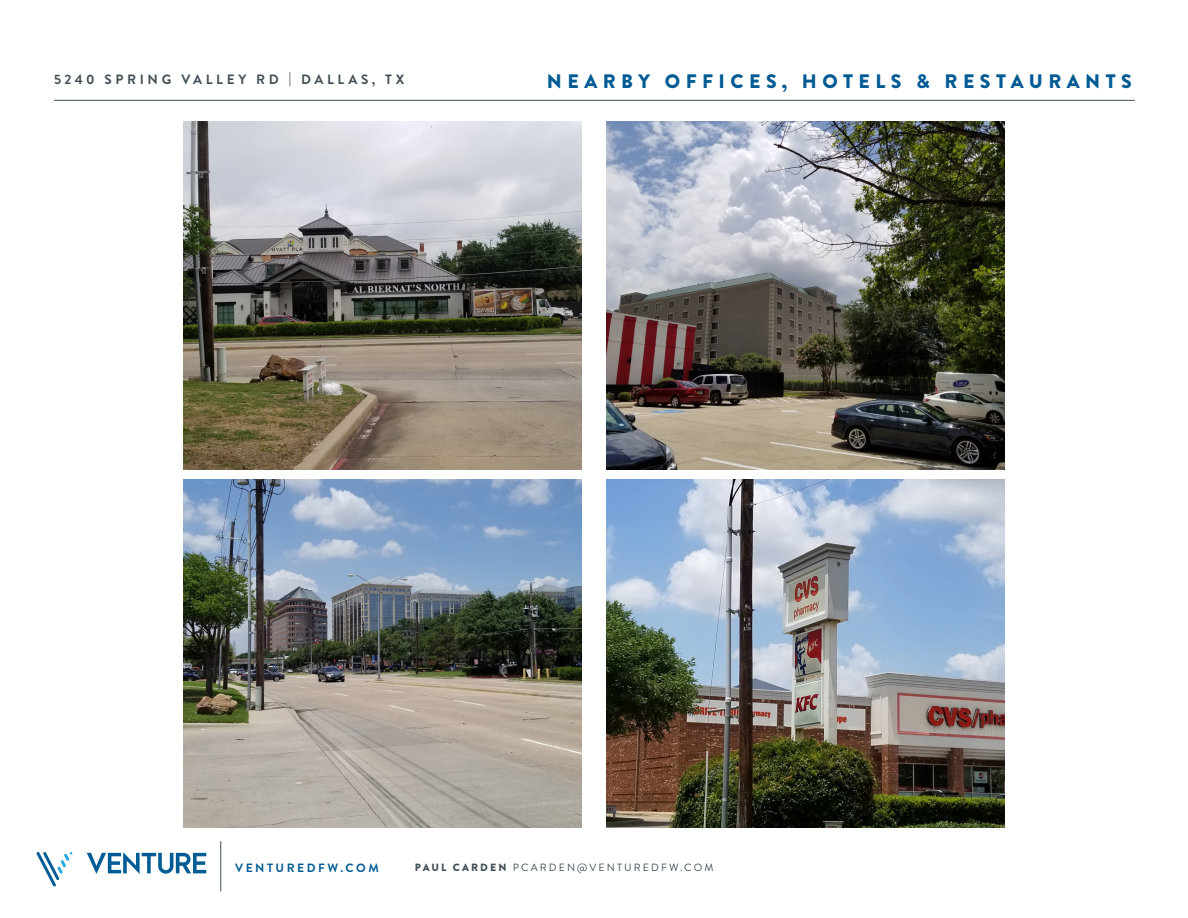
<style>
.page{position:relative;width:1188px;height:918px;background:#fff}
.page>*{position:absolute;margin:0;border:0;box-sizing:border-box;transform-origin:0 0}
.t1{font:900 19.5px "Brandon Grotesque";letter-spacing:.28em;color:#005b94}
.t2{font:700 13.5px "Brandon Grotesque";letter-spacing:.27em;color:#404e57}
.t3{font:700 12px "Brandon Grotesque";letter-spacing:.21em;color:#005b94}
.t4{font:10.5px "Brandon Grotesque";letter-spacing:.2em;color:#404e57}
.s1{font-weight:900}
</style>
<div class="page">
<hr style="left:220px;top:841px;width:1px;height:50px;background:#404e57">
<svg style="left:37px;top:852px;width:36px;height:34px"></svg>
<svg style="left:87px;top:852px;width:119px;height:22px"></svg>
<hr style="left:54px;top:100px;width:1081px;height:1px;background:#404e57">
<img style="left:184px;top:122px;width:397px;height:347px">
<img style="left:607px;top:122px;width:397px;height:347px">
<img style="left:184px;top:480px;width:397px;height:348px">
<img style="left:607px;top:480px;width:397px;height:348px">
<p class="t2" style="left:54px;top:70px;width:352px">5240 SPRING VALLEY RD | DALLAS, TX</p>
<h1 class="t1" style="left:547px;top:67px;width:587px">NEARBY OFFICES, HOTELS &amp; RESTAURANTS</h1>
<p class="t3" style="left:235px;top:860px;width:145px">VENTUREDFW.COM</p>
<p class="t4" style="left:415px;top:860px;width:300px"><span class="s1">PAUL CARDEN</span> PCARDEN@VENTUREDFW.COM</p>
</div>
